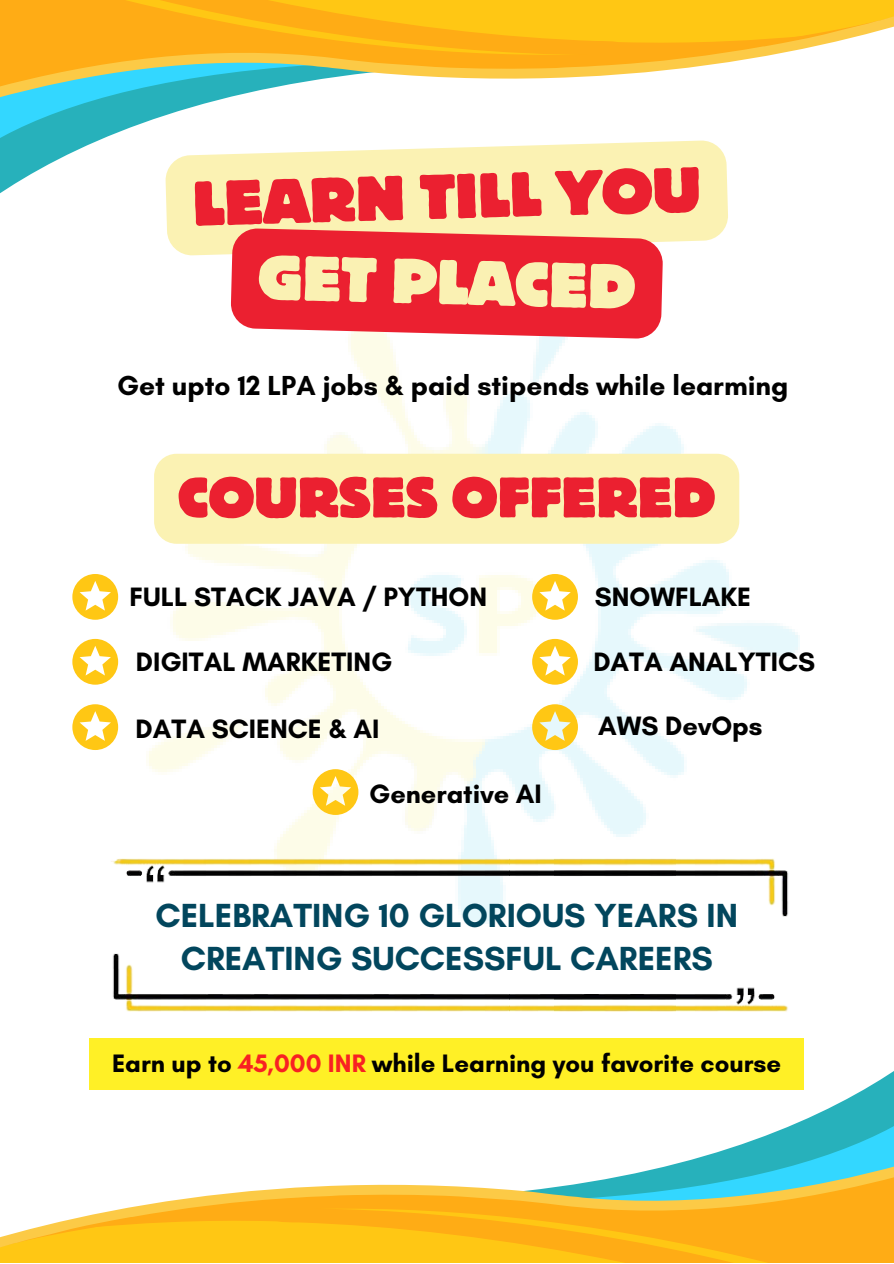
<style>
.page{position:relative;width:894px;height:1264px;background:#fff}
.page>*{position:absolute;margin:0;border:0;box-sizing:border-box;transform-origin:0 0}
.t1{font:800 66.15px "Bloc";color:#eb2030}
.t2{font:800 66.15px "Bloc";color:#faf1b3}
.t3{font:800 59.55px "Bloc";color:#eb2030}
.t4{font:700 34.05px/42.3px "Glacial Indifference";color:#02465d;text-align:center}
.t5{font:700 28.05px "Glacial Indifference";color:#000}
.t6{font:700 27.15px "Glacial Indifference";color:#000}
.t7{font:700 27px "Glacial Indifference";color:#000}
.t8{font:700 25.65px "Glacial Indifference";color:#000}
.s1{color:#f82122}
</style>
<div class="page">
<svg style="left:804px;top:1071px;width:89px;height:49px"></svg>
<svg style="left:675px;top:1120px;width:218px;height:44px;fill:#28b2bc"></svg>
<svg style="left:0;top:1164px;width:893px;height:98px"></svg>
<svg style="left:0;top:142px;width:95px;height:52px"></svg>
<svg style="left:0;top:99px;width:222px;height:43px;fill:#27b1bb"></svg>
<svg style="left:0;top:1px;width:893px;height:98px"></svg>
<img style="left:95px;top:339px;width:705px;height:508px">
<svg style="left:72px;top:574px;width:46px;height:45px"></svg>
<svg style="left:72px;top:639px;width:46px;height:45px"></svg>
<svg style="left:72px;top:704px;width:46px;height:46px"></svg>
<svg style="left:312px;top:769px;width:46px;height:46px"></svg>
<svg style="left:532px;top:704px;width:45px;height:46px;background:#f7da6d"></svg>
<svg style="left:532px;top:639px;width:45px;height:45px"></svg>
<svg style="left:532px;top:574px;width:45px;height:45px"></svg>
<img style="left:94px;top:847px;width:460px;height:243px">
<img style="left:554px;top:858px;width:245px;height:232px">
<svg style="left:165px;top:140px;width:563px;height:116px;background:#fbf3bb"></svg>
<svg style="left:230px;top:228px;width:433px;height:111px;background:#ed3843"></svg>
<div style="left:154px;top:454px;width:585px;height:90px;background:#fbf2b3"></div>
<p class="t1" style="left:191px;top:169px;width:509px;rotate:-2deg">LEARN TILL YOU</p>
<p class="t2" style="left:258px;top:243px;width:379px;rotate:1deg">GET PLACED</p>
<p class="t5" style="left:117px;top:368px;width:672px">Get upto 12 LPA jobs &amp; paid stipends while learming</p>
<p class="t3" style="left:178px;top:465px;width:539px">COURSES OFFERED</p>
<h2 class="t7" style="left:129px;top:580px;width:359px">FULL STACK JAVA / PYTHON</h2>
<h4 class="t7" style="left:594px;top:580px;width:158px">SNOWFLAKE</h4>
<h4 class="t7" style="left:136px;top:645px;width:258px">DIGITAL MARKETING</h4>
<h4 class="t7" style="left:136px;top:712px;width:245px">DATA SCIENCE &amp; AI</h4>
<h4 class="t7" style="left:369px;top:777px;width:174px">Generative AI</h4>
<p class="t7" style="left:593px;top:645px;width:223px">DATA ANALYTICS</p>
<p class="t6" style="left:598px;top:709px;width:166px">AWS DevOps</p>
<p class="t4" style="left:155px;top:894px;width:584px">CELEBRATING 10 GLORIOUS YEARS IN<br>CREATING SUCCESSFUL CAREERS</p>
<p class="t8" style="left:112px;top:1047px;width:670px">Earn up to <span class="s1">45,000 INR</span> while Learning you favorite course</p>
</div>
